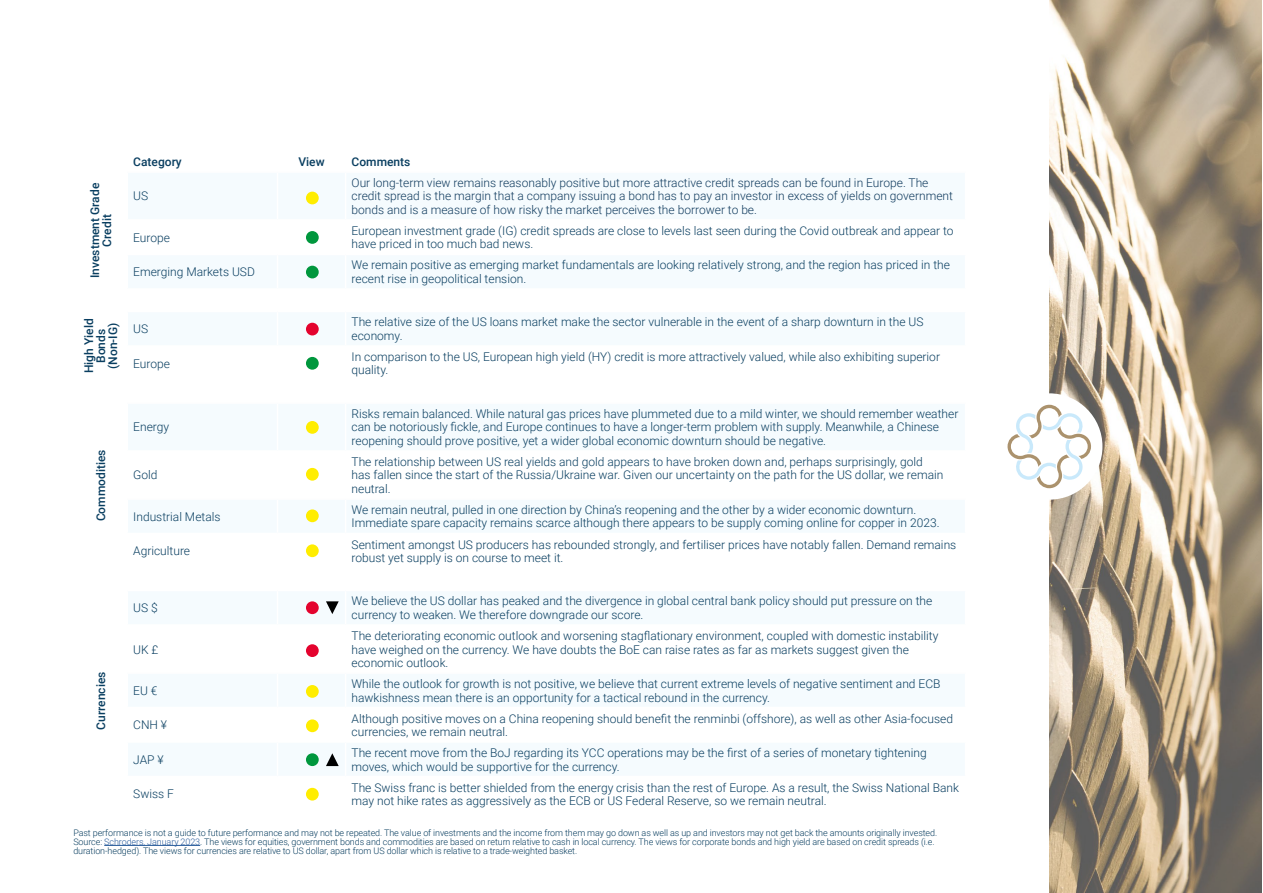
<style>
.page{position:relative;width:1263px;height:893px;background:#fff}
.page>*{position:absolute;margin:0;border:0;box-sizing:border-box;transform-origin:0 0}
.t1{font:300 12px/13.5px "Roboto";color:#093e60}
.t2{font:300 12px/13.5px "Roboto";color:#103b5e}
.t3{font:500 12px/12px "Roboto";color:#093e60;text-align:center}
.t4{font:300 9px/9px "Roboto";letter-spacing:-.01em;color:#093e60}
.s1{color:#275b9b}
</style>
<div class="page">
<img style="left:1049px;top:0;width:213px;height:893px">
<div style="left:996px;top:393px;width:106px;height:107px;background:#fff;border-radius:50%"></div>
<svg style="left:1007px;top:405px;width:84px;height:83px"></svg>
<hr style="left:104px;top:845px;width:96px;height:1px;background:#275b9b">
<div style="left:306px;top:231px;width:13px;height:13px;background:#00973d;border-radius:50%"></div>
<div style="left:306px;top:266px;width:13px;height:12px;background:#00973d;border-radius:50%"></div>
<div style="left:306px;top:192px;width:13px;height:12px;background:#ffed00;border-radius:50%"></div>
<div style="left:306px;top:357px;width:13px;height:13px;background:#00973d;border-radius:50%"></div>
<div style="left:306px;top:323px;width:13px;height:12px;background:#e4032e;border-radius:50%"></div>
<div style="left:306px;top:468px;width:13px;height:13px;background:#ffed00;border-radius:50%"></div>
<div style="left:306px;top:421px;width:13px;height:13px;background:#ffed00;border-radius:50%"></div>
<div style="left:306px;top:788px;width:13px;height:13px;background:#ffed00;border-radius:50%"></div>
<div style="left:306px;top:685px;width:13px;height:13px;background:#ffed00;border-radius:50%"></div>
<div style="left:306px;top:544px;width:13px;height:13px;background:#ffed00;border-radius:50%"></div>
<div style="left:306px;top:509px;width:13px;height:13px;background:#ffed00;border-radius:50%"></div>
<div style="left:306px;top:601px;width:13px;height:13px;background:#e4032e;border-radius:50%"></div>
<div style="left:306px;top:644px;width:13px;height:13px;background:#e4032e;border-radius:50%"></div>
<div style="left:306px;top:753px;width:13px;height:13px;background:#00973d;border-radius:50%"></div>
<svg style="left:326px;top:753px;width:13px;height:13px"></svg>
<div style="left:306px;top:719px;width:13px;height:13px;background:#ffed00;border-radius:50%"></div>
<svg style="left:326px;top:601px;width:13px;height:13px"></svg>
<p class="t3" style="left:133px;top:155px;width:50px">Category</p>
<p class="t3" style="left:298px;top:155px;width:28px">View</p>
<p class="t3" style="left:352px;top:155px;width:60px">Comments</p>
<p class="t2" style="left:352px;top:175px;width:603px">Our long-term view remains reasonably positive but more attractive credit spreads can be found in Europe. The credit spread is the margin that a company issuing a bond has to pay an investor in excess of yields on government bonds and is a measure of how risky the market perceives the borrower to be.</p>
<p class="t3" style="left:88px;top:278px;width:96px;rotate:-90deg">Investment Grade<br>Credit</p>
<p class="t1" style="left:133px;top:189px;width:16px">US</p>
<p class="t1" style="left:133px;top:230px;width:38px">Europe</p>
<p class="t1" style="left:352px;top:223px;width:603px">European investment grade (IG) credit spreads are close to levels last seen during the Covid outbreak and appear to have priced in too much bad news.</p>
<p class="t1" style="left:133px;top:265px;width:123px">Emerging Markets USD</p>
<p class="t1" style="left:352px;top:258px;width:600px">We remain positive as emerging market fundamentals are looking relatively strong, and the region has priced in the recent rise in geopolitical tension.</p>
<p class="t3" style="left:82px;top:373px;width:56px;rotate:-90deg">High Yield<br>Bonds (Non-IG)</p>
<p class="t1" style="left:133px;top:322px;width:16px">US</p>
<p class="t1" style="left:352px;top:315px;width:573px">The relative size of the US loans market make the sector vulnerable in the event of a sharp downturn in the US economy.</p>
<p class="t1" style="left:133px;top:356px;width:38px">Europe</p>
<p class="t1" style="left:352px;top:349px;width:590px">In comparison to the US, European high yield (HY) credit is more attractively valued, while also exhibiting superior quality.</p>
<p class="t3" style="left:94px;top:521px;width:73px;rotate:-90deg">Commodities</p>
<p class="t1" style="left:133px;top:420px;width:37px">Energy</p>
<p class="t1" style="left:133px;top:468px;width:26px">Gold</p>
<p class="t1" style="left:352px;top:406px;width:608px">Risks remain balanced. While natural gas prices have plummeted due to a mild winter, we should remember weather can be notoriously fickle, and Europe continues to have a longer-term problem with supply. Meanwhile, a Chinese reopening should prove positive, yet a wider global economic downturn should be negative.</p>
<p class="t1" style="left:352px;top:454px;width:593px">The relationship between US real yields and gold appears to have broken down and, perhaps surprisingly, gold has fallen since the start of the Russia/Ukraine war. Given our uncertainty on the path for the US dollar, we remain neutral.</p>
<p class="t1" style="left:133px;top:509px;width:89px">Industrial Metals</p>
<p class="t1" style="left:352px;top:502px;width:589px">We remain neutral, pulled in one direction by China’s reopening and the other by a wider economic downturn.<br>Immediate spare capacity remains scarce although there appears to be supply coming online for copper in 2023.</p>
<p class="t1" style="left:133px;top:544px;width:58px">Agriculture</p>
<p class="t1" style="left:352px;top:537px;width:606px">Sentiment amongst US producers has rebounded strongly, and fertiliser prices have notably fallen. Demand remains robust yet supply is on course to meet it.</p>
<p class="t1" style="left:133px;top:601px;width:26px">US $</p>
<p class="t1" style="left:352px;top:594px;width:582px">We believe the US dollar has peaked and the divergence in global central bank policy should put pressure on the currency to weaken. We therefore downgrade our score.</p>
<p class="t1" style="left:133px;top:642px;width:27px">UK £</p>
<p class="t1" style="left:352px;top:628px;width:588px">The deteriorating economic outlook and worsening stagflationary environment, coupled with domestic instability have weighed on the currency. We have doubts the BoE can raise rates as far as markets suggest given the economic outlook.</p>
<p class="t3" style="left:94px;top:730px;width:59px;rotate:-90deg">Currencies</p>
<p class="t1" style="left:133px;top:683px;width:26px">EU €</p>
<p class="t1" style="left:352px;top:676px;width:590px">While the outlook for growth is not positive, we believe that current extreme levels of negative sentiment and ECB hawkishness mean there is an opportunity for a tactical rebound in the currency.</p>
<p class="t1" style="left:133px;top:718px;width:35px">CNH ¥</p>
<p class="t1" style="left:352px;top:711px;width:603px">Although positive moves on a China reopening should benefit the renminbi (offshore), as well as other Asia-focused currencies, we remain neutral.</p>
<p class="t1" style="left:133px;top:752px;width:32px">JAP ¥</p>
<p class="t1" style="left:352px;top:746px;width:577px">The recent move from the BoJ regarding its YCC operations may be the first of a series of monetary tightening moves, which would be supportive for the currency.</p>
<p class="t1" style="left:133px;top:787px;width:42px">Swiss F</p>
<p class="t1" style="left:352px;top:780px;width:609px">The Swiss franc is better shielded from the energy crisis than the rest of Europe. As a result, the Swiss National Bank may not hike rates as aggressively as the ECB or US Federal Reserve, so we remain neutral.</p>
<p class="t4" style="left:73px;top:828px;width:865px">Past performance is not a guide to future performance and may not be repeated. The value of investments and the income from them may go down as well as up and investors may not get back the amounts originally invested.<br>Source: <span class="s1">Schroders, January 2023</span>. The views for equities, government bonds and commodities are based on return relative to cash in local currency. The views for corporate bonds and high yield are based on credit spreads (i.e. duration-hedged). The views for currencies are relative to US dollar, apart from US dollar which is relative to a trade-weighted basket.</p>
</div>
